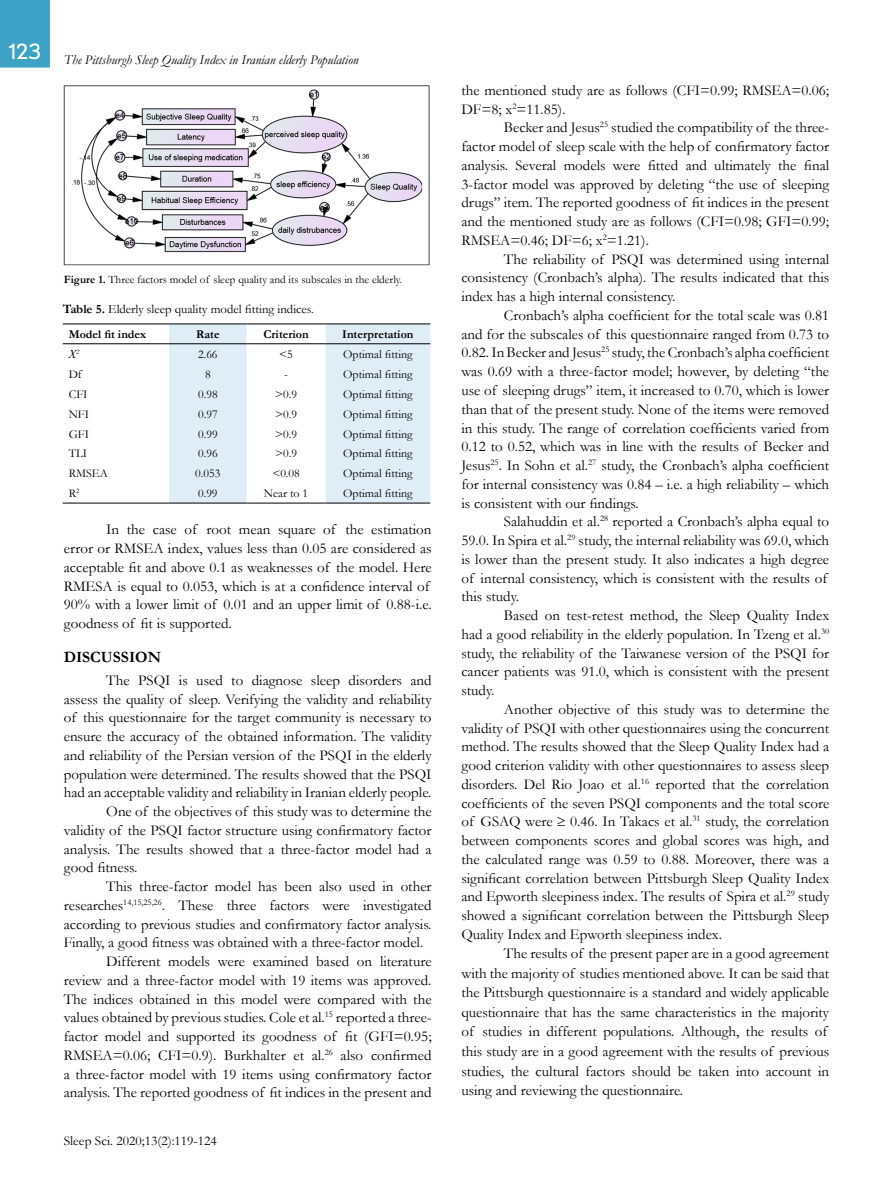
<style>
.page{position:relative;width:893px;height:1191px;background:#fff}
.page>*{position:absolute;margin:0;border:0;box-sizing:border-box;transform-origin:0 0}
.t1{font:700 15.75px "Garamond";color:#000}
.t2{font:15px/18.8px "Garamond";color:#000;text-align:justify}
.t3{font:italic 13.5px "Garamond";color:#000}
.t4{font:13.5px "Garamond";color:#000}
.t5{font:12.75px "Garamond";color:#000}
.t6{font:12px "Garamond";color:#000}
.t7{font:700 12px "Garamond";color:#000}
.t8{font:italic 12px "Times New Roman";color:#000}
.t9{font:11.25px "Garamond";color:#000}
.s1{font-weight:700}
</style>
<div class="page">
<div style="left:0;top:0;width:50px;height:68px;background:#3da3c6"></div>
<img style="left:64px;top:85px;width:366px;height:180px">
<svg style="left:169px;top:325px;width:261px;height:178px;fill:#dfedf6"></svg>
<hr style="left:63px;top:324px;width:106px;height:1px;background:#000">
<hr style="left:169px;top:324px;width:78px;height:1px;background:#000">
<hr style="left:247px;top:324px;width:79px;height:1px;background:#000">
<hr style="left:326px;top:324px;width:104px;height:1px;background:#000">
<hr style="left:63px;top:343px;width:106px;height:1px;background:#000">
<hr style="left:169px;top:343px;width:78px;height:1px;background:#000">
<hr style="left:247px;top:343px;width:79px;height:1px;background:#000">
<hr style="left:326px;top:343px;width:104px;height:1px;background:#000">
<hr style="left:63px;top:503px;width:106px;height:1px;background:#000">
<hr style="left:169px;top:503px;width:78px;height:1px;background:#000">
<hr style="left:247px;top:503px;width:79px;height:1px;background:#000">
<hr style="left:326px;top:503px;width:104px;height:1px;background:#000">
<p class="t3" style="left:9px;top:51px;width:351px"><sup>123</sup> The Pittsburgh Sleep Quality Index in Iranian elderly Population</p>
<p class="t9" style="left:64px;top:272px;width:340px"><span class="s1">Figure 1.</span> Three factors model of sleep quality and its subscales in the elderly.</p>
<p class="t5" style="left:63px;top:300px;width:253px"><span class="s1">Table 5.</span> Elderly sleep quality model fitting indices.</p>
<p class="t7" style="left:69px;top:326px;width:79px">Model fit index</p>
<p class="t7" style="left:196px;top:326px;width:25px">Rate</p>
<p class="t7" style="left:263px;top:326px;width:47px">Criterion</p>
<p class="t7" style="left:342px;top:326px;width:73px">Interpretation</p>
<p class="t8" style="left:69px;top:346px;width:12px">X<sup>2</sup></p>
<p class="t6" style="left:198px;top:346px;width:21px">2.66</p>
<p class="t6" style="left:279px;top:346px;width:15px">&lt;5</p>
<p class="t6" style="left:343px;top:346px;width:71px">Optimal fitting</p>
<p class="t6" style="left:69px;top:366px;width:15px">Df</p>
<p class="t6" style="left:205px;top:366px;width:7px">8</p>
<p class="t6" style="left:284px;top:366px;width:5px">-</p>
<p class="t6" style="left:343px;top:366px;width:71px">Optimal fitting</p>
<p class="t6" style="left:69px;top:386px;width:20px">CFI</p>
<p class="t6" style="left:198px;top:386px;width:21px">0.98</p>
<p class="t6" style="left:275px;top:386px;width:23px">&gt;0.9</p>
<p class="t6" style="left:343px;top:386px;width:71px">Optimal fitting</p>
<p class="t6" style="left:69px;top:406px;width:22px">NFI</p>
<p class="t6" style="left:198px;top:406px;width:21px">0.97</p>
<p class="t6" style="left:275px;top:406px;width:23px">&gt;0.9</p>
<p class="t6" style="left:343px;top:406px;width:71px">Optimal fitting</p>
<p class="t6" style="left:69px;top:426px;width:22px">GFI</p>
<p class="t6" style="left:198px;top:426px;width:21px">0.99</p>
<p class="t6" style="left:275px;top:426px;width:23px">&gt;0.9</p>
<p class="t6" style="left:343px;top:426px;width:71px">Optimal fitting</p>
<p class="t6" style="left:69px;top:445px;width:20px">TLI</p>
<p class="t6" style="left:198px;top:445px;width:21px">0.96</p>
<p class="t6" style="left:275px;top:445px;width:23px">&gt;0.9</p>
<p class="t6" style="left:343px;top:445px;width:71px">Optimal fitting</p>
<p class="t6" style="left:69px;top:465px;width:41px">RMSEA</p>
<p class="t6" style="left:195px;top:465px;width:27px">0.053</p>
<p class="t6" style="left:272px;top:465px;width:29px">&lt;0.08</p>
<p class="t6" style="left:343px;top:465px;width:71px">Optimal fitting</p>
<p class="t6" style="left:69px;top:485px;width:12px">R<sup>2</sup></p>
<p class="t6" style="left:198px;top:485px;width:21px">0.99</p>
<p class="t6" style="left:264px;top:485px;width:46px">Near to 1</p>
<p class="t6" style="left:343px;top:485px;width:71px">Optimal fitting</p>
<p class="t2" style="left:64px;top:520px;width:369px;text-align:left;text-indent:43px">In the case of root mean square of the estimation error or RMSEA index, values less than 0.05 are considered as acceptable fit and above 0.1 as weaknesses of the model. Here RMESA is equal to 0.053, which is at a confidence interval of 90% with a lower limit of 0.01 and an upper limit of 0.88-i.e. goodness of fit is supported.</p>
<p class="t1" style="left:64px;top:646px;width:99px">DISCUSSION</p>
<p class="t2" style="left:106px;top:670px;width:327px">The PSQI is used to diagnose sleep disorders and</p>
<p class="t2" style="left:64px;top:689px;width:369px">assess the quality of sleep. Verifying the validity and reliability</p>
<p class="t2" style="left:64px;top:708px;width:369px">of this questionnaire for the target community is necessary to</p>
<p class="t2" style="left:64px;top:726px;width:369px">ensure the accuracy of the obtained information. The validity</p>
<p class="t2" style="left:64px;top:745px;width:369px">and reliability of the Persian version of the PSQI in the elderly</p>
<p class="t2" style="left:64px;top:764px;width:369px">population were determined. The results showed that the PSQI</p>
<p class="t2" style="left:64px;top:783px;width:369px">had an acceptable validity and reliability in Iranian elderly people.</p>
<p class="t2" style="left:106px;top:801px;width:327px">One of the objectives of this study was to determine the</p>
<p class="t2" style="left:64px;top:820px;width:369px">validity of the PSQI factor structure using confirmatory factor</p>
<p class="t2" style="left:64px;top:839px;width:369px">analysis. The results showed that a three-factor model had a</p>
<p class="t2" style="left:64px;top:858px;width:75px">good fitness.</p>
<p class="t2" style="left:106px;top:876px;width:327px">This three-factor model has been also used in other</p>
<p class="t2" style="left:64px;top:895px;width:369px">researches<sup>14,15,25,26</sup>. These three factors were investigated</p>
<p class="t2" style="left:64px;top:914px;width:369px">according to previous studies and confirmatory factor analysis.</p>
<p class="t2" style="left:64px;top:933px;width:361px">Finally, a good fitness was obtained with a three-factor model.</p>
<p class="t2" style="left:106px;top:951px;width:327px">Different models were examined based on literature</p>
<p class="t2" style="left:64px;top:970px;width:369px">review and a three-factor model with 19 items was approved.</p>
<p class="t2" style="left:64px;top:989px;width:369px">The indices obtained in this model were compared with the</p>
<p class="t2" style="left:64px;top:1008px;width:369px">values obtained by previous studies. Cole et al.<sup>15</sup> reported a three-</p>
<p class="t2" style="left:64px;top:1026px;width:369px">factor model and supported its goodness of fit (GFI=0.95;</p>
<p class="t2" style="left:64px;top:1045px;width:369px">RMSEA=0.06; CFI=0.9). Burkhalter et al.<sup>26</sup> also confirmed</p>
<p class="t2" style="left:64px;top:1064px;width:369px">a three-factor model with 19 items using confirmatory factor</p>
<p class="t2" style="left:64px;top:1083px;width:369px">analysis. The reported goodness of fit indices in the present and</p>
<p class="t4" style="left:64px;top:1131px;width:155px">Sleep Sci. 2020;13(2):119-124</p>
<p class="t2" style="left:461px;top:80px;width:369px">the mentioned study are as follows (CFI=0.99; RMSEA=0.06;<br>DF=8; x<sup>2</sup>=11.85).</p>
<p class="t2" style="left:461px;top:118px;width:369px;text-indent:43px">Becker and Jesus<sup>25</sup> studied the compatibility of the three&shy;factor model of sleep scale with the help of confirmatory factor analysis. Several models were fitted and ultimately the final 3-factor model was approved by deleting “the use of sleeping drugs” item. The reported goodness of fit indices in the present and the mentioned study are as follows (CFI=0.98; GFI=0.99; RMSEA=0.46; DF=6; x<sup>2</sup>=1.21).</p>
<p class="t2" style="left:461px;top:249px;width:369px;text-indent:43px">The reliability of PSQI was determined using internal consistency (Cronbach’s alpha). The results indicated that this index has a high internal consistency.</p>
<p class="t2" style="left:461px;top:305px;width:369px;text-indent:43px">Cronbach’s alpha coefficient for the total scale was 0.81 and for the subscales of this questionnaire ranged from 0.73 to 0.82. In Becker and Jesus<sup>25</sup> study, the Cronbach’s alpha coefficient was 0.69 with a three-factor model; however, by deleting “the use of sleeping drugs” item, it increased to 0.70, which is lower than that of the present study. None of the items were removed in this study. The range of correlation coefficients varied from 0.12 to 0.52, which was in line with the results of Becker and Jesus<sup>25</sup>. In Sohn et al.<sup>27</sup> study, the Cronbach’s alpha coefficient for internal consistency was 0.84 – i.e. a high reliability – which is consistent with our findings.</p>
<p class="t2" style="left:461px;top:512px;width:369px;text-align:left;text-indent:43px">Salahuddin et al.<sup>28</sup> reported a Cronbach’s alpha equal to 59.0. In Spira et al.<sup>29</sup> study, the internal reliability was 69.0, which is lower than the present study. It also indicates a high degree of internal consistency, which is consistent with the results of this study.</p>
<p class="t2" style="left:461px;top:605px;width:369px;text-indent:43px">Based on test-retest method, the Sleep Quality Index had a good reliability in the elderly population. In Tzeng et al.<sup>30 </sup>study, the reliability of the Taiwanese version of the PSQI for cancer patients was 91.0, which is consistent with the present study.</p>
<p class="t2" style="left:461px;top:699px;width:369px;text-indent:43px">Another objective of this study was to determine the validity of PSQI with other questionnaires using the concurrent method. The results showed that the Sleep Quality Index had a good criterion validity with other questionnaires to assess sleep disorders. Del Rio Joao et al.<sup>16</sup> reported that the correlation coefficients of the seven PSQI components and the total score of GSAQ were ≥ 0.46. In Takacs et al.<sup>31</sup> study, the correlation between components scores and global scores was high, and the calculated range was 0.59 to 0.88. Moreover, there was a significant correlation between Pittsburgh Sleep Quality Index and Epworth sleepiness index. The results of Spira et al.<sup>29</sup> study showed a significant correlation between the Pittsburgh Sleep Quality Index and Epworth sleepiness index.</p>
<p class="t2" style="left:461px;top:943px;width:369px;line-height:19.5px;text-align:left;text-indent:43px">The results of the present paper are in a good agreement with the majority of studies mentioned above. It can be said that the Pittsburgh questionnaire is a standard and widely applicable questionnaire that has the same characteristics in the majority of studies in different populations. Although, the results of this study are in a good agreement with the results of previous studies, the cultural factors should be taken into account in using and reviewing the questionnaire.</p>
</div>
